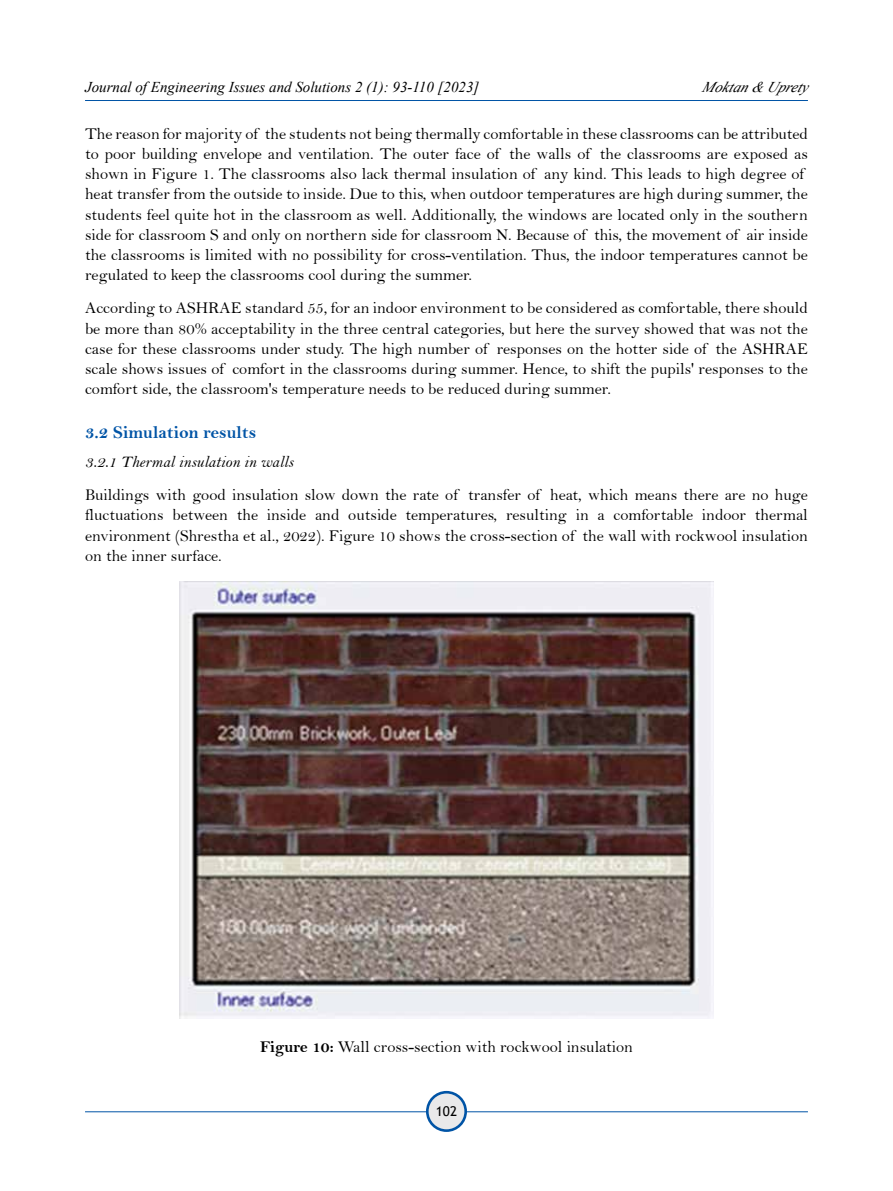
<style>
.page{position:relative;width:893px;height:1191px;background:#fff}
.page>*{position:absolute;margin:0;border:0;box-sizing:border-box;transform-origin:0 0}
.t1{font:18px "Bell MT Bold";color:#0054a6}
.t2{font:16.5px/20.2px "Bell";color:#000;text-align:justify}
.t3{font:16.5px "Bell MT Italic";color:#000}
.t4{font:italic 15px "Times New Roman";color:#000}
.t5{font:13.5px "Trebuchet MS";color:#000}
.s1{font-family:"Bell MT Bold"}
</style>
<div class="page">
<hr style="left:85px;top:1111px;width:723px;height:1px;background:#0054a6">
<div style="left:427px;top:1092px;width:39px;height:38px;background:#e9e9ea;border-radius:50%"></div>
<div style="left:426px;top:1091px;width:41px;height:41px;border:3px solid #0054a6;border-radius:50%"></div>
<hr style="left:85px;top:100px;width:723px;height:1px;background:#0054a6">
<img style="left:180px;top:582px;width:533px;height:437px">
<p class="t4" style="left:85px;top:76px;width:396px">Journal of Engineering Issues and Solutions 2 (1): 93-110 [2023]</p>
<p class="t4" style="left:702px;top:76px;width:108px">Moktan&amp; Up rety</p>
<p class="t2" style="left:85px;top:123px;width:724px;text-align:left">The reason for majority of the students not being thermally comfortable in these classrooms can be attributed to poor building envelope and ventilation. The outer face of the walls of the classrooms are exposed as shown in Figure 1. The classrooms also lack thermal insulation of any kind. This leads to high degree of heat transfer from the outside to inside. Due to this, when outdoor temperatures are high during summer, the students feel quite hot in the classroom as well. Additionally, the windows are located only in the southern side for classroom S and only on northern side for classroom N. Because of this, the movement of air inside the classrooms is limited with no possibility for cross-ventilation. Thus, the indoor temperatures cannot be regulated to keep the classrooms cool during the summer.</p>
<p class="t2" style="left:85px;top:298px;width:724px">According to ASHRAE standard 55, for an indoor environment to be considered as comfortable, there should be more than 80% acceptability in the three central categories, but here the survey showed that was not the case for these classrooms under study. The high number of responses on the hotter side of the ASHRAE scale shows issues of comfort in the classrooms during summer. Hence, to shift the pupils' responses to the comfort side, the classroom's temperature needs to be reduced during summer.</p>
<p class="t1" style="left:85px;top:422px;width:173px">3.2 Simulation results</p>
<p class="t3" style="left:85px;top:452px;width:210px">3.2.1 Thermal insulation in walls</p>
<p class="t2" style="left:85px;top:484px;width:724px">Buildings with good insulation slow down the rate of transfer of heat, which means there are no huge fluctuations between the inside and outside temperatures, resulting in a comfortable indoor thermal environment (Shrestha et al., 2022). Figure 10 shows the cross-section of the wall with rockwool insulation on the inner surface.</p>
<p class="t2" style="left:260px;top:1036px;width:374px"><span class="s1">Figure 10:</span> Wall cross-section with rockwool insulation</p>
<p class="t5" style="left:436px;top:1103px;width:23px">102</p>
</div>
